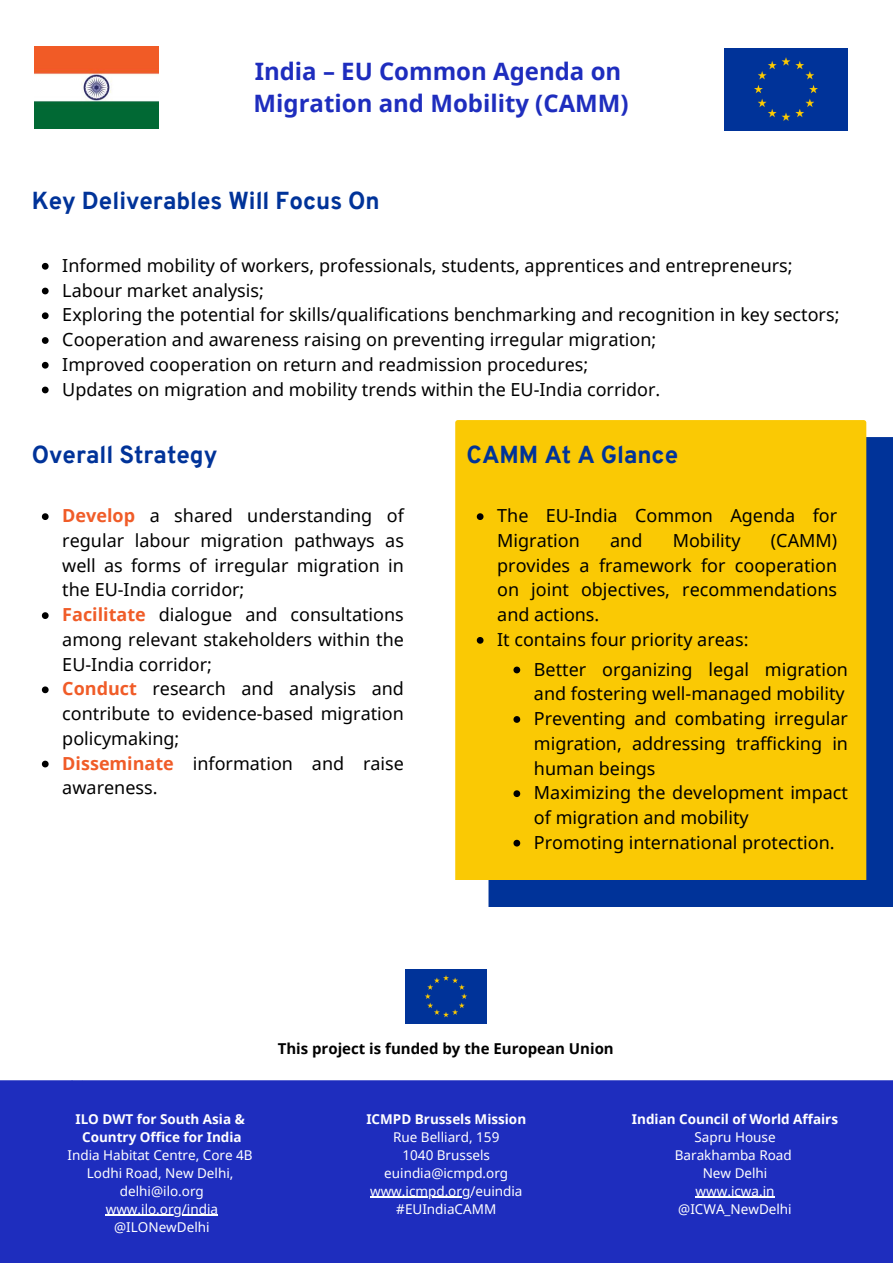
<style>
.page{position:relative;width:893px;height:1264px;background:#fff}
.page>*{position:absolute;margin:0;border:0;box-sizing:border-box;transform-origin:0 0}
.t1{font:800 24px "Overpass";color:#039}
.t2{font:700 24px "Noto Sans";color:#1e2dbe}
.t3{font:18px/24.8px "Noto Sans";color:#000;text-align:justify}
.t4{font:700 15px "Noto Sans";color:#000}
.t5{font:13.5px "Noto Sans";color:#fff}
.t6{font:700 13.5px "Noto Sans";color:#fff}
.s1{font-weight:700;color:#f05c28}
</style>
<div class="page">
<div style="left:488px;top:437px;width:404px;height:469px;background:#039"></div>
<div style="left:455px;top:420px;width:411px;height:459px;background:#fac904"></div>
<svg style="left:476px;top:513px;width:7px;height:7px"></svg>
<svg style="left:476px;top:637px;width:7px;height:6px"></svg>
<svg style="left:513px;top:666px;width:7px;height:7px"></svg>
<svg style="left:513px;top:716px;width:7px;height:6px"></svg>
<svg style="left:513px;top:790px;width:7px;height:7px"></svg>
<svg style="left:513px;top:839px;width:7px;height:7px"></svg>
<div style="left:405px;top:969px;width:81px;height:54px;background:#039"></div>
<div style="left:222px;top:1080px;width:670px;height:182px;background:#1e2dbe"></div>
<div style="left:0;top:1080px;width:222px;height:182px;background:#1e2dbe"></div>
<img style="left:35px;top:47px;width:123px;height:82px">
<div style="left:724px;top:48px;width:123px;height:82px;background:#039"></div>
<svg style="left:42px;top:263px;width:7px;height:7px"></svg>
<svg style="left:42px;top:288px;width:7px;height:6px"></svg>
<svg style="left:42px;top:312px;width:7px;height:7px"></svg>
<svg style="left:42px;top:337px;width:7px;height:7px"></svg>
<svg style="left:42px;top:362px;width:7px;height:6px"></svg>
<svg style="left:42px;top:386px;width:7px;height:7px"></svg>
<svg style="left:42px;top:513px;width:7px;height:7px"></svg>
<svg style="left:42px;top:612px;width:7px;height:7px"></svg>
<svg style="left:42px;top:686px;width:7px;height:7px"></svg>
<svg style="left:42px;top:760px;width:7px;height:7px"></svg>
<hr style="left:106px;top:1214px;width:112px;height:1px;background:#fff">
<hr style="left:370px;top:1196px;width:100px;height:1px;background:#fff">
<hr style="left:695px;top:1196px;width:79px;height:1px;background:#fff">
<p class="t2" style="left:255px;top:54px;width:368px">India – EU Common Agenda on</p>
<p class="t2" style="left:253px;top:87px;width:376px">Migration and Mobility (CAMM)</p>
<p class="t1" style="left:32px;top:191px;width:349px">Key Deliverables Will Focus On</p>
<p class="t3" style="left:62px;top:252px;width:731px">Informed mobility of workers, professionals, students, apprentices and entrepreneurs;</p>
<p class="t3" style="left:62px;top:277px;width:203px">Labour market analysis;</p>
<p class="t3" style="left:62px;top:302px;width:778px">Exploring the potential for skills/qualifications benchmarking and recognition in key sectors;</p>
<p class="t3" style="left:62px;top:327px;width:595px">Cooperation and awareness raising on preventing irregular migration;</p>
<p class="t3" style="left:62px;top:351px;width:527px">Improved cooperation on return and readmission procedures;</p>
<p class="t3" style="left:62px;top:376px;width:599px">Updates on migration and mobility trends within the EU-India corridor.</p>
<p class="t1" style="left:32px;top:444px;width:187px">Overall Strategy</p>
<p class="t3" style="left:62px;top:503px;width:343px"><span class="s1">Develop</span> a shared understanding of regular labour migration pathways as well as forms of irregular migration in the EU-India corridor;</p>
<p class="t3" style="left:62px;top:602px;width:343px"><span class="s1">Facilitate</span> dialogue and consultations among relevant stakeholders within the EU-India corridor;</p>
<p class="t3" style="left:62px;top:676px;width:343px"><span class="s1">Conduct</span> research and analysis and contribute to evidence-based migration policymaking;</p>
<p class="t3" style="left:62px;top:750px;width:343px"><span class="s1">Disseminate</span> information and raise awareness.</p>
<p class="t1" style="left:466px;top:444px;width:213px">CAMM At A Glance</p>
<p class="t3" style="left:497px;top:503px;width:341px">The EU-India Common Agenda for<br>Migration</p>
<p class="t3" style="left:610px;top:527px;width:34px">and</p>
<p class="t3" style="left:672px;top:527px;width:69px">Mobility</p>
<p class="t3" style="left:497px;top:527px;width:341px;text-indent:274px">(CAMM) provides a framework for cooperation on joint objectives, recommendations and actions.</p>
<p class="t3" style="left:497px;top:626px;width:253px">It contains four priority areas:</p>
<p class="t3" style="left:534px;top:656px;width:315px">Better organizing legal migration and fostering well-managed mobility</p>
<p class="t3" style="left:534px;top:705px;width:315px">Preventing and combating irregular migration, addressing trafficking in human beings</p>
<p class="t3" style="left:534px;top:780px;width:315px">Maximizing the development impact of migration and mobility</p>
<p class="t3" style="left:534px;top:829px;width:302px">Promoting international protection.</p>
<p class="t6" style="left:75px;top:1109px;width:171px">ILO DWT for South Asia &amp;</p>
<p class="t6" style="left:82px;top:1127px;width:161px">Country Office for India</p>
<p class="t5" style="left:67px;top:1145px;width:187px">India Habitat Centre, Core 4B</p>
<p class="t5" style="left:87px;top:1163px;width:148px">Lodhi Road, New Delhi,</p>
<p class="t5" style="left:120px;top:1181px;width:85px">delhi@ilo.org</p>
<p class="t5" style="left:106px;top:1199px;width:114px">www.ilo.org/india</p>
<p class="t5" style="left:114px;top:1217px;width:97px">@ILONewDelhi</p>
<p class="t4" style="left:278px;top:1037px;width:337px">This project is funded by the European Union</p>
<p class="t6" style="left:366px;top:1109px;width:161px">ICMPD Brussels Mission</p>
<p class="t5" style="left:393px;top:1127px;width:108px">Rue Belliard, 159</p>
<p class="t5" style="left:402px;top:1145px;width:89px">1040 Brussels</p>
<p class="t5" style="left:384px;top:1163px;width:125px">euindia@icmpd.org</p>
<p class="t5" style="left:370px;top:1181px;width:154px">www.icmpd.org/euindia</p>
<p class="t5" style="left:396px;top:1199px;width:101px">#EUIndiaCAMM</p>
<p class="t6" style="left:632px;top:1109px;width:208px">Indian Council of World Affairs</p>
<p class="t5" style="left:694px;top:1127px;width:83px">Sapru House</p>
<p class="t5" style="left:674px;top:1145px;width:118px">Barakhamba Road</p>
<p class="t5" style="left:702px;top:1163px;width:66px">New Delhi</p>
<p class="t5" style="left:695px;top:1181px;width:80px">www.icwa.in</p>
<p class="t5" style="left:678px;top:1199px;width:115px">@ICWA_NewDelhi</p>
</div>
